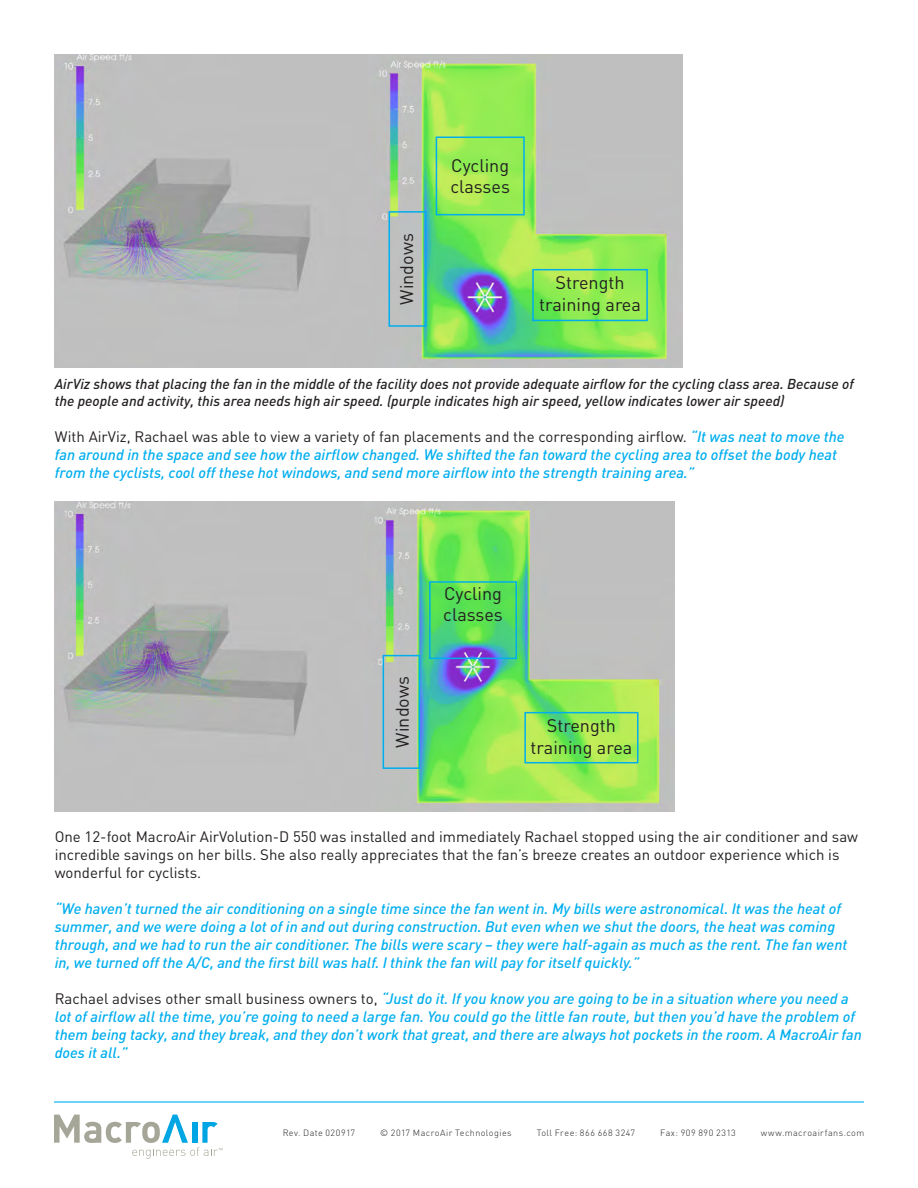
<style>
.page{position:relative;width:918px;height:1188px;background:#fff}
.page>*{position:absolute;margin:0;border:0;box-sizing:border-box;transform-origin:0 0}
.t1{font:18px "DIN";color:#231f20}
.t2{font:italic 500 15px/18px "DIN";color:#00aeef}
.t3{font:15px/18px "DIN";color:#231f20}
.t4{font:italic 500 14.25px/17.1px "DIN";color:#231f20}
.t5{font:300 9px "DIN";letter-spacing:.05em;color:#231f20}
.s1{font-weight:400;font-style:normal;color:#231f20}
</style>
<div class="page">
<hr style="left:54px;top:1101px;width:810px;height:2px;background:#00aeef">
<svg style="left:54px;top:1115px;width:168px;height:44px"></svg>
<img style="left:55px;top:54px;width:627px;height:314px">
<div style="left:436px;top:137px;width:89px;height:78px;border:2px solid #00aeef"></div>
<div style="left:532px;top:269px;width:116px;height:52px;border:2px solid #00aeef"></div>
<div style="left:389px;top:211px;width:38px;height:116px;border:2px solid #00aeef"></div>
<img style="left:55px;top:502px;width:619px;height:310px">
<div style="left:429px;top:581px;width:88px;height:78px;border:2px solid #00aeef"></div>
<div style="left:524px;top:712px;width:114px;height:51px;border:2px solid #00aeef"></div>
<div style="left:383px;top:655px;width:37px;height:114px;border:2px solid #00aeef"></div>
<p class="t1" style="left:396px;top:305px;width:73px;rotate:-90deg">Windows</p>
<p class="t1" style="left:451px;top:154px;width:59px">Cycling</p>
<p class="t1" style="left:450px;top:176px;width:61px">classes</p>
<p class="t1" style="left:556px;top:271px;width:71px">Strength</p>
<p class="t1" style="left:539px;top:293px;width:103px">training area</p>
<p class="t4" style="left:55px;top:375px;width:801px">AirViz shows that placing the fan in the middle of the facility does not provide adequate airflow for the cycling class area. Because of the people and activity, this area needs high air speed. (purple indicates high air speed, yellow indicates lower air speed)</p>
<p class="t2" style="left:55px;top:427px;width:791px"><span class="s1">With AirViz, Rachael was able to view a variety of fan placements and the corresponding airflow.</span> “It was neat to move the fan around in the space and see how the airflow changed. We shifted the fan toward the cycling area to offset the body heat from the cyclists, cool off these hot windows, and send more airflow into the strength training area.”</p>
<p class="t1" style="left:391px;top:748px;width:73px;rotate:-90deg">Windows</p>
<p class="t1" style="left:444px;top:582px;width:59px">Cycling</p>
<p class="t1" style="left:443px;top:603px;width:61px">classes</p>
<p class="t1" style="left:547px;top:714px;width:71px">Strength</p>
<p class="t1" style="left:531px;top:736px;width:103px">training area</p>
<p class="t3" style="left:55px;top:828px;width:805px">One 12-foot MacroAir AirVolution-D 550 was installed and immediately Rachael stopped using the air conditioner and saw incredible savings on her bills. She also really appreciates that the fan’s breeze creates an outdoor experience which is wonderful for cyclists.</p>
<p class="t2" style="left:55px;top:899px;width:794px">“We haven’t turned the air conditioning on a single time since the fan went in. My bills were astronomical. It was the heat of summer, and we were doing a lot of in and out during construction. But even when we shut the doors, the heat was coming through, and we had to run the air conditioner. The bills were scary – they were half-again as much as the rent. The fan went in, we turned off the A/C, and the first bill was half. I think the fan will pay for itself quickly.”</p>
<p class="t2" style="left:55px;top:989px;width:809px"><span class="s1">Rachael advises other small business owners to,</span> “Just do it. If you know you are going to be in a situation where you need a lot of airflow all the time, you’re going to need a large fan. You could go the little fan route, but then you’d have the problem of them being tacky, and they break, and they don’t work that great, and there are always hot pockets in the room. A MacroAir fan does it all.”</p>
<p class="t5" style="left:283px;top:1127px;width:74px">Rev. Date 020917</p>
<p class="t5" style="left:380px;top:1127px;width:133px">© 2017 MacroAir Technologies</p>
<p class="t5" style="left:537px;top:1127px;width:100px">Toll Free: 866 668 3247</p>
<p class="t5" style="left:660px;top:1127px;width:77px">Fax: 909 890 2313</p>
<p class="t5" style="left:761px;top:1127px;width:105px">www.macroairfans.com</p>
</div>
